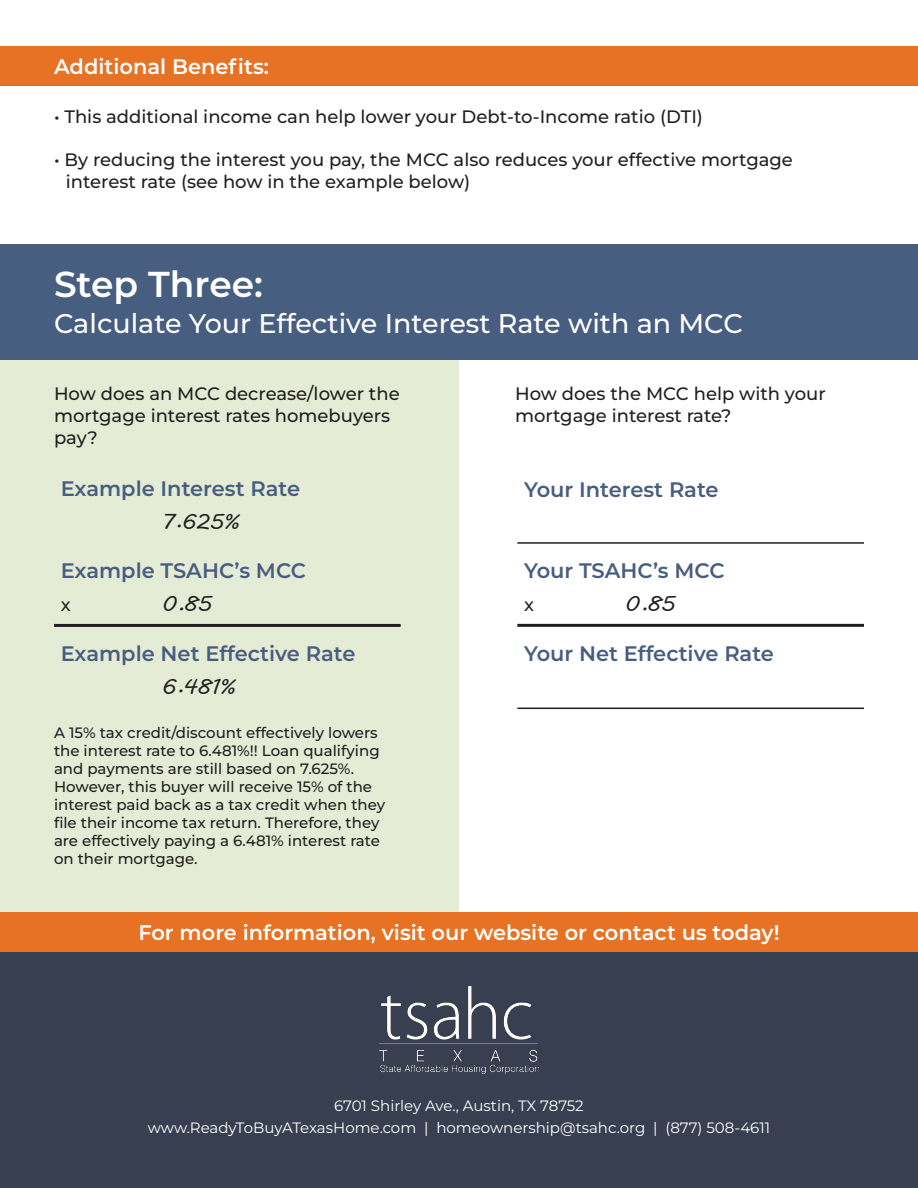
<style>
.page{position:relative;width:918px;height:1188px;background:#fff}
.page>*{position:absolute;margin:0;border:0;box-sizing:border-box;transform-origin:0 0}
.t1{font:600 36px "Montserrat";color:#fff}
.t2{font:500 27px "Montserrat";color:#fff}
.t3{font:600 21px/33px "Montserrat";color:#485e80}
.t4{font:600 21px "Montserrat";color:#fff}
.t5{font:21px "MV Boli";color:#231f20}
.t6{font:500 18px/21.6px "Montserrat";color:#231f20}
.t7{font:500 15px/18px "Montserrat";color:#231f20}
.t8{font:15px/22.5px "Montserrat";color:#fff;text-align:center}
.s1{font-family:"MV Boli";font-weight:400;color:#231f20}
</style>
<div class="page">
<div style="left:0;top:341px;width:459px;height:571px;background:#e4ecd6"></div>
<div style="left:0;top:244px;width:918px;height:116px;background:#485e80"></div>
<div style="left:0;top:47px;width:918px;height:39px;background:#e87224"></div>
<hr style="left:54px;top:624px;width:347px;height:3px;background:#231f20">
<hr style="left:517px;top:624px;width:347px;height:3px;background:#231f20">
<hr style="left:517px;top:542px;width:347px;height:2px;background:#231f20">
<hr style="left:517px;top:708px;width:347px;height:1px;background:#231f20">
<div style="left:0;top:951px;width:917px;height:237px;background:#383f51"></div>
<img style="left:379px;top:986px;width:160px;height:87px">
<div style="left:0;top:912px;width:918px;height:39px;background:#e87224"></div>
<p class="t4" style="left:54px;top:52px;width:216px">Additional Benefits:</p>
<p class="t6" style="left:54px;top:105px;width:651px">• This additional income can help lower your Debt-to-Income ratio (DTI)</p>
<p class="t6" style="left:66px;top:149px;width:729px;text-indent:-12px">• By reducing the interest you pay, the MCC also reduces your effective mortgage interest rate (see how in the example below)</p>
<p class="t1" style="left:54px;top:259px;width:210px">Step Three:</p>
<p class="t2" style="left:54px;top:305px;width:690px">Calculate Your Effective Interest Rate with an MCC</p>
<p class="t6" style="left:54px;top:383px;width:347px">How does an MCC decrease/lower the mortgage interest rates homebuyers pay?</p>
<p class="t3" style="left:61px;top:471px;width:241px">Example Interest Rate</p>
<p class="t5" style="left:162px;top:507px;width:79px">7.625%</p>
<p class="t3" style="left:61px;top:553px;width:247px">Example TSAHC’s MCC</p>
<p class="t6" style="left:61px;top:593px;width:11px">x</p>
<p class="t5" style="left:162px;top:590px;width:52px">0.85</p>
<p class="t3" style="left:162px;top:636px;width:195px;text-indent:-101px">Example Net Effective Rate<br><span class="s1">6.481%</span></p>
<p class="t7" style="left:54px;top:724px;width:333px">A 15% tax credit/discount effectively lowers the interest rate to 6.481%!! Loan qualifying and payments are still based on 7.625%.<br>However, this buyer will receive 15% of the interest paid back as a tax credit when they file their income tax return. Therefore, they are effectively paying a 6.481% interest rate on their mortgage.</p>
<p class="t6" style="left:515px;top:383px;width:312px">How does the MCC help with your mortgage interest rate?</p>
<p class="t3" style="left:524px;top:472px;width:196px">Your Interest Rate</p>
<p class="t3" style="left:524px;top:553px;width:202px">Your TSAHC’s MCC</p>
<p class="t6" style="left:524px;top:593px;width:11px">x</p>
<p class="t5" style="left:625px;top:590px;width:52px">0.85</p>
<p class="t3" style="left:524px;top:637px;width:251px">Your Net Effective Rate</p>
<p class="t4" style="left:138px;top:917px;width:643px">For more information, visit our website or contact us today!</p>
<p class="t8" style="left:148px;top:1093px;width:624px">6701 Shirley Ave., Austin, TX 78752<br>www.ReadyToBuyATexasHome.com | homeownership@tsahc.org | (877) 508-4611</p>
</div>
